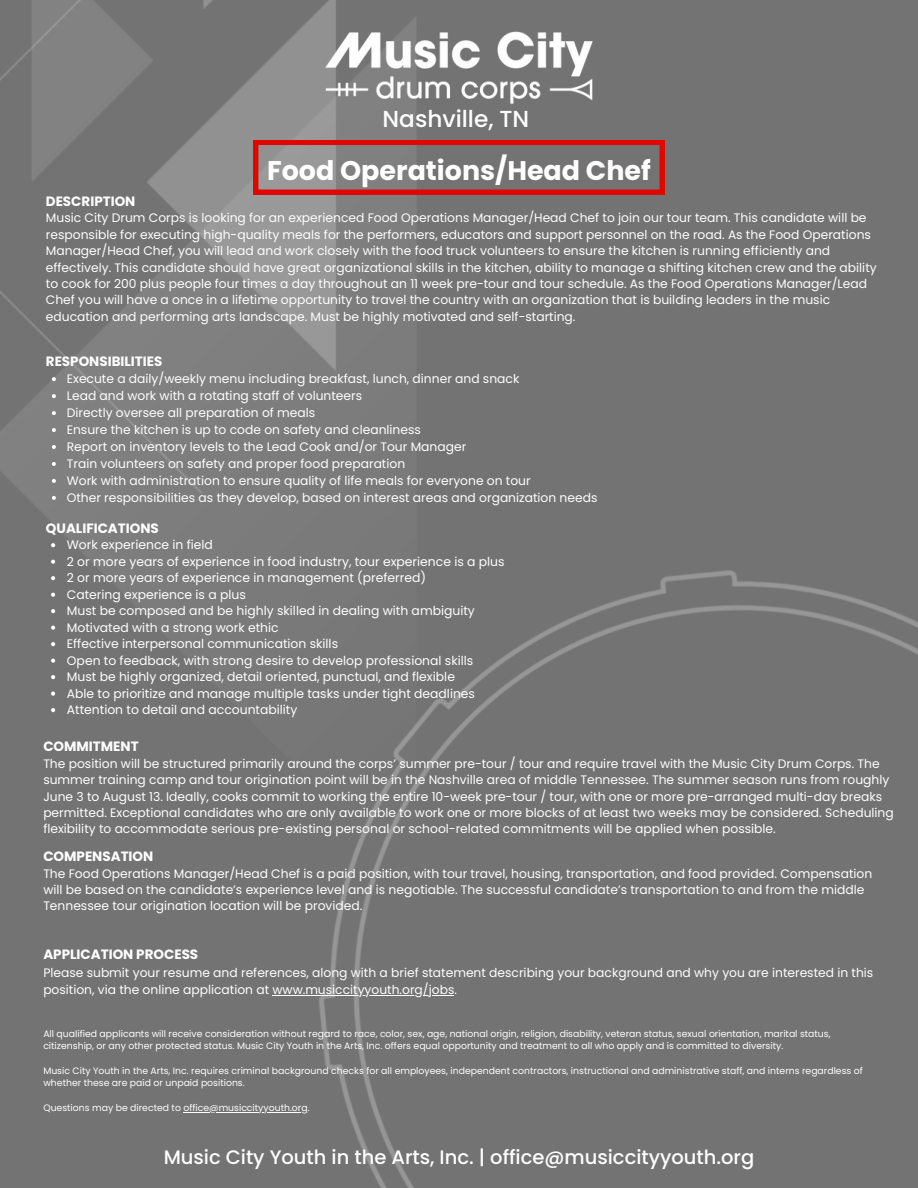
<style>
.page{position:relative;width:918px;height:1188px;background:#737373}
.page>*{position:absolute;margin:0;border:0;box-sizing:border-box;transform-origin:0 0}
.t1{font:700 27px "Poppins";color:#fffefe}
.t2{font:500 23.1px "Poppins";color:#fffefe}
.t3{font:500 19.5px "Poppins";color:#fffefe}
.t4{font:700 13.5px "Poppins";color:#fffefe}
.t5{font:12.3px/16.4px "Poppins";color:#fffefe}
.t6{font:9.3px/12.5px "Poppins";color:#fffefe}
</style>
<div class="page">
<img style="left:0;top:0;width:418px;height:713px">
<svg style="left:254px;top:141px;width:410px;height:53px"></svg>
<img style="left:199px;top:245px;width:719px;height:943px">
<img style="left:258px;top:0;width:403px;height:167px">
<svg style="left:52px;top:377px;width:4px;height:4px"></svg>
<svg style="left:52px;top:394px;width:4px;height:4px"></svg>
<svg style="left:52px;top:411px;width:4px;height:4px"></svg>
<svg style="left:52px;top:428px;width:4px;height:4px"></svg>
<svg style="left:52px;top:445px;width:4px;height:4px"></svg>
<svg style="left:52px;top:462px;width:4px;height:4px"></svg>
<svg style="left:52px;top:479px;width:4px;height:4px"></svg>
<svg style="left:52px;top:496px;width:4px;height:4px"></svg>
<svg style="left:51px;top:543px;width:4px;height:4px"></svg>
<svg style="left:51px;top:560px;width:4px;height:4px"></svg>
<svg style="left:51px;top:576px;width:4px;height:4px"></svg>
<svg style="left:51px;top:593px;width:4px;height:4px"></svg>
<svg style="left:51px;top:609px;width:4px;height:4px"></svg>
<svg style="left:51px;top:626px;width:4px;height:4px"></svg>
<svg style="left:51px;top:642px;width:4px;height:4px"></svg>
<svg style="left:51px;top:659px;width:4px;height:4px"></svg>
<svg style="left:51px;top:675px;width:4px;height:4px"></svg>
<svg style="left:51px;top:692px;width:4px;height:4px"></svg>
<svg style="left:51px;top:708px;width:4px;height:4px"></svg>
<hr style="left:273px;top:995px;width:181px;height:1px;background:#fffefe">
<hr style="left:183px;top:1112px;width:125px;height:1px;background:#fffefe">
<p class="t2" style="left:383px;top:103px;width:148px">Nashville, TN</p>
<p class="t1" style="left:267px;top:152px;width:385px">Food Operations/Head Chef</p>
<h1 class="t4" style="left:46px;top:192px;width:91px">DESCRIPTION</h1>
<h1 class="t5" style="left:46px;top:210px;width:832px">Music City Drum Corps is looking for an experienced Food Operations Manager/Head Chef to join our tour team. This candidate will be responsible for executing high-quality meals for the performers, educators and support personnel on the road. As the Food Operations Manager/Head Chef, you will lead and work closely with the food truck volunteers to ensure the kitchen is running efficiently and effectively. This candidate should have great organizational skills in the kitchen, ability to manage a shifting kitchen crew and the ability to cook for 200 plus people four times a day throughout an 11 week pre-tour and tour schedule. As the Food Operations Manager/Lead Chef you will have a once in a lifetime opportunity to travel the country with an organization that is building leaders in the music education and performing arts landscape. Must be highly motivated and self-starting.</h1>
<h5 class="t4" style="left:46px;top:352px;width:118px">RESPONSIBILITIES</h5>
<p class="t5" style="left:67px;top:371px;width:454px">Execute a daily/weekly menu including breakfast, lunch, dinner and snack</p>
<h4 class="t5" style="left:67px;top:388px;width:297px">Lead and work with a rotating staff of volunteers</h4>
<p class="t5" style="left:67px;top:405px;width:250px">Directly oversee all preparation of meals</p>
<p class="t5" style="left:67px;top:422px;width:356px">Ensure the kitchen is up to code on safety and cleanliness</p>
<p class="t5" style="left:67px;top:439px;width:401px">Report on inventory levels to the Lead Cook and/or Tour Manager</p>
<p class="t5" style="left:67px;top:455px;width:340px">Train volunteers on safety and proper food preparation</p>
<p class="t5" style="left:67px;top:472px;width:465px">Work with administration to ensure quality of life meals for everyone on tour</p>
<p class="t5" style="left:67px;top:489px;width:532px">Other responsibilities as they develop, based on interest areas and organization needs</p>
<p class="t4" style="left:46px;top:519px;width:114px">QUALIFICATIONS</p>
<p class="t5" style="left:67px;top:537px;width:148px">Work experience in field</p>
<h4 class="t5" style="left:67px;top:553px;width:439px">2 or more years of experience in food industry, tour experience is a plus</h4>
<p class="t5" style="left:67px;top:570px;width:361px">2 or more years of experience in management (preferred)</p>
<p class="t5" style="left:67px;top:586px;width:180px">Catering experience is a plus</p>
<p class="t5" style="left:67px;top:603px;width:410px">Must be composed and be highly skilled in dealing with ambiguity</p>
<p class="t5" style="left:67px;top:619px;width:213px">Motivated with a strong work ethic</p>
<p class="t5" style="left:67px;top:636px;width:273px">Effective interpersonal communication skills</p>
<p class="t5" style="left:67px;top:652px;width:408px">Open to feedback, with strong desire to develop professional skills</p>
<p class="t5" style="left:67px;top:669px;width:390px">Must be highly organized, detail oriented, punctual, and flexible</p>
<p class="t5" style="left:67px;top:685px;width:410px">Able to prioritize and manage multiple tasks under tight deadlines</p>
<p class="t5" style="left:67px;top:702px;width:232px">Attention to detail and accountability</p>
<p class="t4" style="left:43px;top:737px;width:97px">COMMITMENT</p>
<p class="t5" style="left:43px;top:755px;width:852px">The position will be structured primarily around the corps’ summer pre-tour / tour and require travel with the Music City Drum Corps. The summer training camp and tour origination point will be in the Nashville area of middle Tennessee. The summer season runs from roughly June 3 to August 13. Ideally, cooks commit to working the entire 10-week pre-tour / tour, with one or more pre-arranged multi-day breaks permitted. Exceptional candidates who are only available to work one or more blocks of at least two weeks may be considered. Scheduling flexibility to accommodate serious pre-existing personal or school-related commitments will be applied when possible.</p>
<h5 class="t4" style="left:43px;top:847px;width:112px">COMPENSATION</h5>
<h5 class="t5" style="left:43px;top:865px;width:830px">The Food Operations Manager/Head Chef is a paid position, with tour travel, housing, transportation, and food provided. Compensation will be based on the candidate’s experience level and is negotiable. The successful candidate’s transportation to and from the middle<br>Tennessee tour origination location will be provided.</h5>
<h5 class="t4" style="left:43px;top:945px;width:156px">APPLICATION PROCESS</h5>
<h5 class="t5" style="left:43px;top:964px;width:832px;line-height:17.1px">Please submit your resume and references, along with a brief statement describing your background and why you are interested in this position, via the online application at www.musiccityyouth.org/jobs.</h5>
<h5 class="t6" style="left:43px;top:1027px;width:789px">All qualified applicants will receive consideration without regard to race, color, sex, age, national origin, religion, disability, veteran status, sexual orientation, marital status, citizenship, or any other protected status. Music City Youth in the Arts, Inc. offers equal opportunity and treatment to all who apply and is committed to diversity.</h5>
<p class="t6" style="left:43px;top:1064px;width:821px">Music City Youth in the Arts, Inc. requires criminal background checks for all employees, independent contractors, instructional and administrative staff, and interns regardless of whether these are paid or unpaid positions.</p>
<p class="t6" style="left:43px;top:1102px;width:268px">Questions may be directed to office@musiccityyouth.org.</p>
<h5 class="t3" style="left:164px;top:1144px;width:592px">Music City Youth in the Arts, Inc. | office@musiccityyouth.org</h5>
</div>
